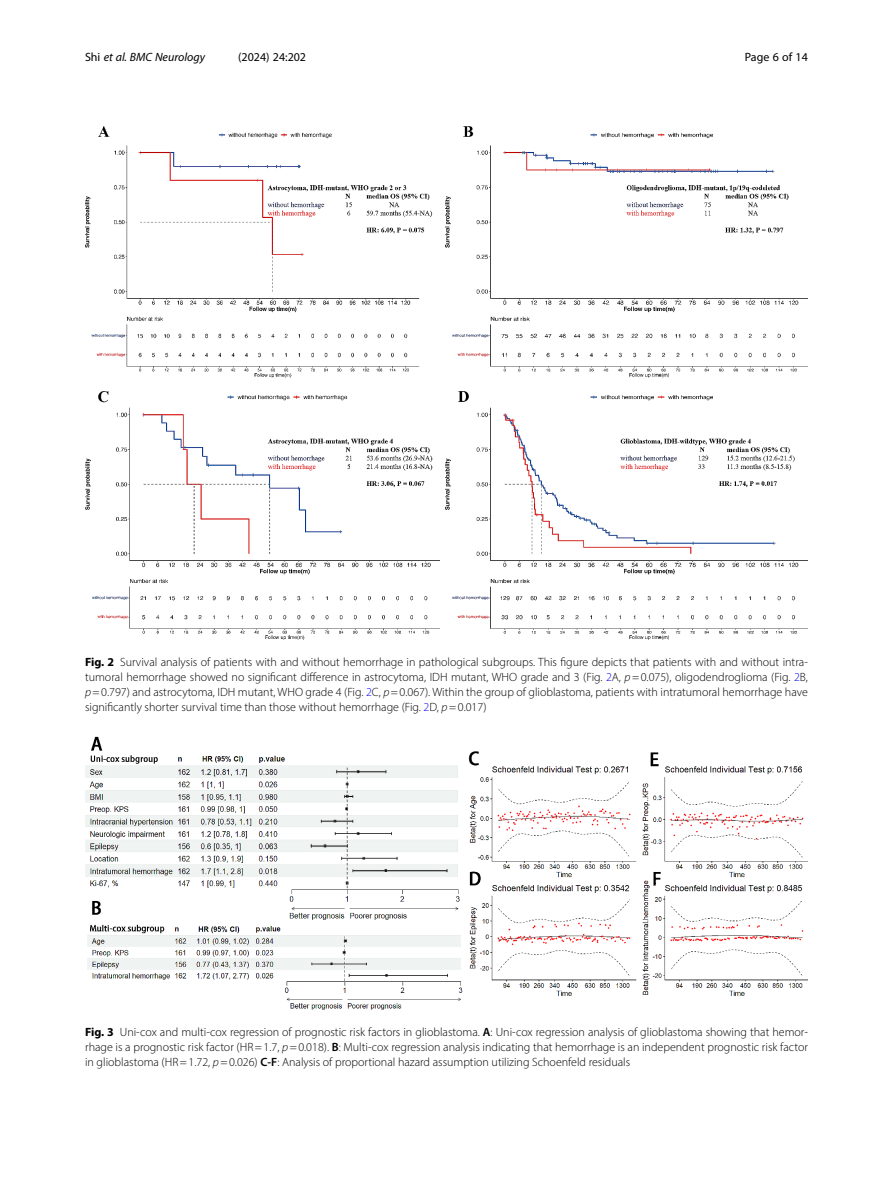
<style>
.page{position:relative;width:893px;height:1191px;background:#fff}
.page>*{position:absolute;margin:0;border:0;box-sizing:border-box;transform-origin:0 0}
.Figure_Caption{font:300 12px/15px "Myriad Pro";color:#000;text-align:justify}
.t1{font:12px "Myriad Pro";color:#000}
.t2{font:italic 12px "Myriad Pro";color:#000}
.s1{font-style:normal}
.s2{font-weight:700}
.s3{color:#00f}
.s4{font-style:italic}
.s5{font-weight:600}
</style>
<div class="page">
<img style="left:85px;top:736px;width:723px;height:273px">
<img style="left:85px;top:126px;width:723px;height:513px">
<p class="t2" style="left:85px;top:50px;width:121px"><span class="s1">Shi</span> et al. BMC Neurology</p>
<p class="t1" style="left:238px;top:50px;width:70px">(2024) 24:202</p>
<p class="t1" style="left:745px;top:50px;width:65px">Page 6 of 14</p>
<p class="Figure_Caption" style="left:85px;top:654px;width:724px"><span class="s2">Fig. 2</span> Survival analysis of patients with and without hemorrhage in pathological subgroups. This figure depicts that patients with and without intra&shy;tumoral hemorrhage showed no significant difference in astrocytoma, IDH mutant, WHO grade and 3 (Fig. <span class="s3">2</span>A, <span class="s4">p</span>=0.075), oligodendroglioma (Fig. <span class="s3">2</span>B, <span class="s4">p</span>=0.797) and astrocytoma, IDH mutant, WHO grade 4 (Fig. <span class="s3">2</span>C, <span class="s4">p</span>=0.067). Within the group of glioblastoma, patients with intratumoral hemorrhage have significantly shorter survival time than those without hemorrhage (Fig. <span class="s3">2</span>D, <span class="s4">p</span>=0.017)</p>
<p class="Figure_Caption" style="left:85px;top:1024px;width:724px"><span class="s2">Fig. 3</span> Uni-cox and multi-cox regression of prognostic risk factors in glioblastoma. <span class="s5">A</span>: Uni-cox regression analysis of glioblastoma showing that hemor&shy;rhage is a prognostic risk factor (HR=1.7, <span class="s4">p</span>=0.018). <span class="s5">B</span>: Multi-cox regression analysis indicating that hemorrhage is an independent prognostic risk factor in glioblastoma (HR=1.72, <span class="s4">p</span>=0.026) <span class="s5">C-F</span>: Analysis of proportional hazard assumption utilizing Schoenfeld residuals</p>
</div>
